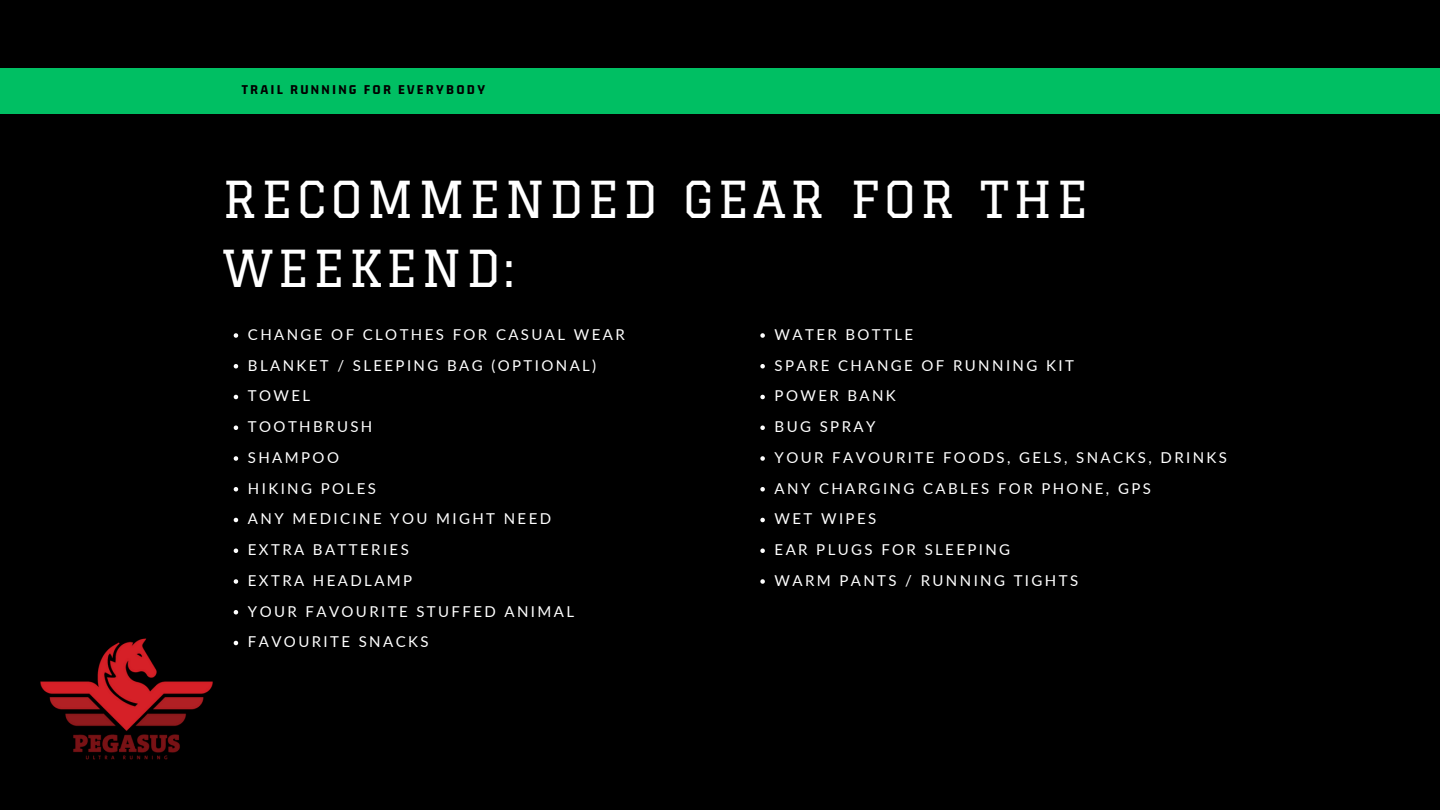
<style>
.page{position:relative;width:1440px;height:810px;background:#000}
.page>*{position:absolute;margin:0;border:0;box-sizing:border-box;transform-origin:0 0}
.t1{font:49.8px/69px "Graduate";letter-spacing:.08em;color:#fff}
.t2{font:15px/30.8px "Lato";letter-spacing:.16em;color:#fff}
.t3{font:800 14.2px "Gemunu Libre";letter-spacing:.16em;color:#000}
</style>
<div class="page">
<svg style="left:760px;top:333px;width:5px;height:5px"></svg>
<svg style="left:760px;top:364px;width:5px;height:4px"></svg>
<svg style="left:760px;top:395px;width:5px;height:4px"></svg>
<svg style="left:760px;top:425px;width:5px;height:5px"></svg>
<svg style="left:760px;top:456px;width:5px;height:5px"></svg>
<svg style="left:760px;top:487px;width:5px;height:4px"></svg>
<svg style="left:760px;top:518px;width:5px;height:4px"></svg>
<svg style="left:760px;top:548px;width:5px;height:5px"></svg>
<svg style="left:760px;top:579px;width:5px;height:5px"></svg>
<div style="left:0;top:68px;width:1440px;height:46px;background:#00bf63"></div>
<svg style="left:234px;top:333px;width:4px;height:5px"></svg>
<svg style="left:234px;top:364px;width:4px;height:4px"></svg>
<svg style="left:234px;top:395px;width:4px;height:4px"></svg>
<svg style="left:234px;top:425px;width:4px;height:5px"></svg>
<svg style="left:234px;top:456px;width:4px;height:5px"></svg>
<svg style="left:234px;top:487px;width:4px;height:4px"></svg>
<svg style="left:234px;top:518px;width:4px;height:4px"></svg>
<svg style="left:234px;top:548px;width:4px;height:5px"></svg>
<svg style="left:234px;top:579px;width:4px;height:5px"></svg>
<svg style="left:234px;top:610px;width:4px;height:4px"></svg>
<img style="left:40px;top:638px;width:199px;height:122px">
<p class="t3" style="left:242px;top:82px;width:245px">TRAIL RUNNING FOR EVERYBODY</p>
<h1 class="t1" style="left:222px;top:164px;width:867px">RECOMMENDED GEAR FOR THE<br>WEEKEND:</h1>
<p class="t2" style="left:248px;top:319px;width:378px">CHANGE OF CLOTHES FOR CASUAL WEAR<br>BLANKET / SLEEPING BAG (OPTIONAL)<br>TOWEL<br>TOOTHBRUSH<br>SHAMPOO<br>HIKING POLES<br>ANY MEDICINE YOU MIGHT NEED<br>EXTRA BATTERIES<br>EXTRA HEADLAMP<br>YOUR FAVOURITE STUFFED ANIMAL<br>FAVOURITE SNACKS</p>
<p class="t2" style="left:775px;top:319px;width:454px">WATER BOTTLE<br>SPARE CHANGE OF RUNNING KIT<br>POWER BANK<br>BUG SPRAY<br>YOUR FAVOURITE FOODS, GELS, SNACKS, DRINKS<br>ANY CHARGING CABLES FOR PHONE, GPS<br>WET WIPES<br>EAR PLUGS FOR SLEEPING<br>WARM PANTS / RUNNING TIGHTS</p>
</div>
